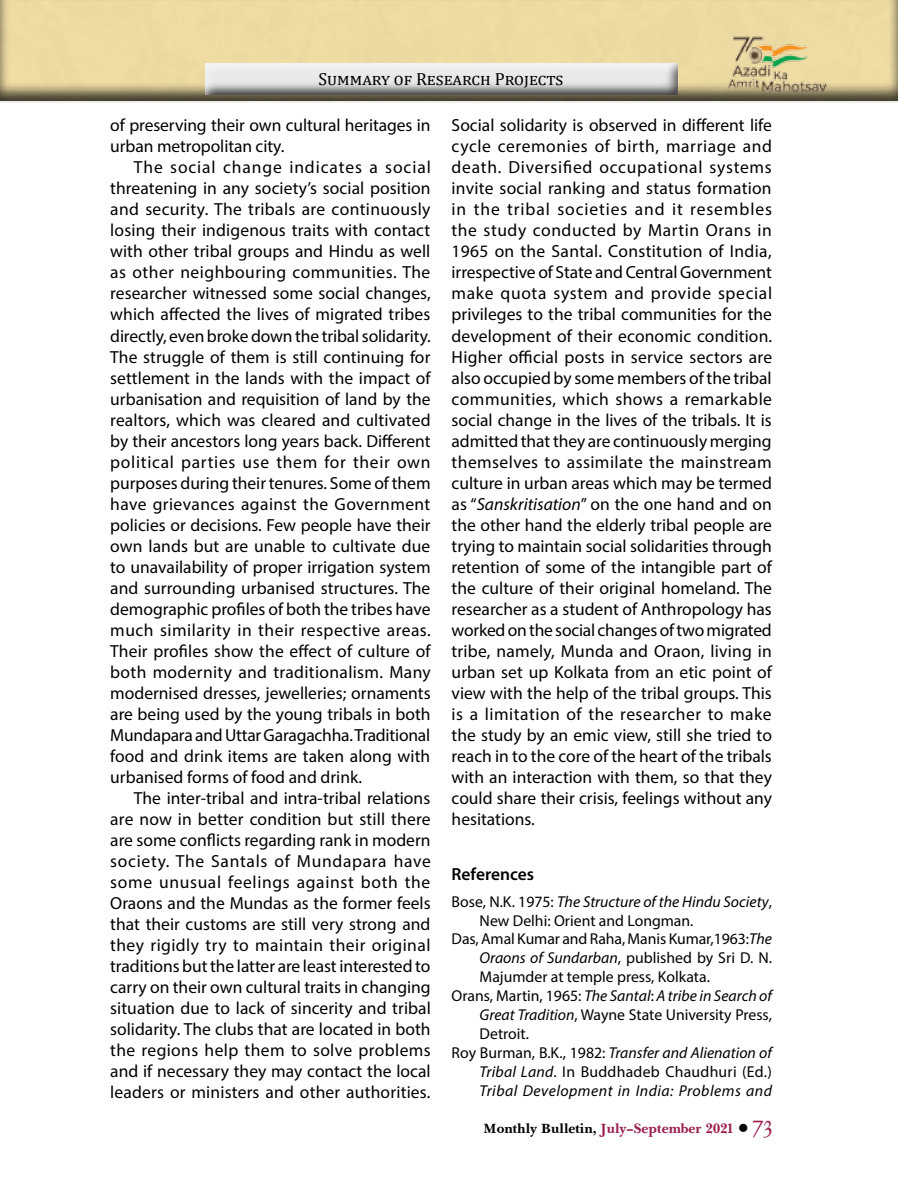
<style>
.page{position:relative;width:898px;height:1203px;background:#fff}
.page>*{position:absolute;margin:0;border:0;box-sizing:border-box;transform-origin:0 0}
.t1{font:17.5px/21px "Myriad Pro";color:#000;text-align:justify}
.t2{font:17.5px "Cambria";letter-spacing:.055em;color:#000}
.t3{font:600 17.5px "Myriad Pro";color:#000}
.t4{font:15.75px "Myriad Pro";color:#000}
.t5{font:italic 15.75px "Myriad Pro";color:#000}
.t6{font:italic 15.75px "Myriad Pro";letter-spacing:.03em;color:#000}
.t7{font:14px "Baskerville Handcut BOLD";color:#9a1c4d}
.s1{font-style:italic}
.s2{font-style:normal}
.s3{color:#000}
.s4{font-family:"Dauphin Plain";font-size:24.5px}
</style>
<div class="page">
<div style="left:0;top:0;width:898px;height:101px;background:#000;opacity:.75"></div>
<div style="left:205px;top:63px;width:475px;height:35px;background:#000;opacity:.75"></div>
<img style="left:723px;top:33px;width:107px;height:63px">
<p class="t2" style="left:319px;top:68px;width:246px">Summary of Research Projects</p>
<p class="t1" style="left:110px;top:115px;width:322px">of preserving their own cultural heritages in urban metropolitan city.</p>
<p class="t1" style="left:110px;top:157px;width:322px;text-indent:24px">The social change indicates a social threatening in any society’s social position and security. The tribals are continuously losing their indigenous traits with contact with other tribal groups and Hindu as well as other neighbouring communities. The researcher witnessed some social changes, which affected the lives of migrated tribes directly, even broke down the tribal solidarity.<br>The struggle of them is still continuing for settlement in the lands with the impact of urbanisation and requisition of land by the realtors, which was cleared and cultivated by their ancestors long years back. Different political parties use them for their own purposes during their tenures. Some of them have grievances against the Government policies or decisions. Few people have their own lands but are unable to cultivate due to unavailability of proper irrigation system and surrounding urbanised structures. The demographic profiles of both the tribes have much similarity in their respective areas.<br>Their profiles show the effect of culture of both modernity and traditionalism. Many modernised dresses, jewelleries; ornaments are being used by the young tribals in both Mundapara and Uttar Garagachha. Traditional food and drink items are taken along with urbanised forms of food and drink.</p>
<p class="t1" style="left:110px;top:787px;width:322px;text-indent:24px">The inter-tribal and intra-tribal relations are now in better condition but still there are some conflicts regarding rank in modern society. The Santals of Mundapara have some unusual feelings against both the Oraons and the Mundas as the former feels that their customs are still very strong and they rigidly try to maintain their original traditions but the latter are least interested to carry on their own cultural traits in changing situation due to lack of sincerity and tribal solidarity. The clubs that are located in both the regions help them to solve problems and if necessary they may contact the local leaders or ministers and other authorities.</p>
<p class="t1" style="left:451px;top:115px;width:322px">Social solidarity is observed in different life cycle ceremonies of birth, marriage and death. Diversified occupational systems invite social ranking and status formation in the tribal societies and it resembles the study conducted by Martin Orans in 1965 on the Santal. Constitution of India, irrespective of State and Central Government make quota system and provide special privileges to the tribal communities for the development of their economic condition.<br>Higher official posts in service sectors are also occupied by some members of the tribal communities, which shows a remarkable social change in the lives of the tribals. It is admitted that they are continuously merging themselves to assimilate the mainstream culture in urban areas which may be termed as “<span class="s1">Sanskritisation</span>” on the one hand and on the other hand the elderly tribal people are trying to maintain social solidarities through retention of some of the intangible part of the culture of their original homeland. The researcher as a student of Anthropology has worked on the social changes of two migrated tribe, namely, Munda and Oraon, living in urban set up Kolkata from an etic point of view with the help of the tribal groups. This is a limitation of the researcher to make the study by an emic view, still she tried to reach in to the core of the heart of the tribals with an interaction with them, so that they could share their crisis, feelings without any hesitations.</p>
<p class="t3" style="left:451px;top:862px;width:84px">References</p>
<p class="t5" style="left:452px;top:891px;width:322px"><span class="s2">Bose, N.K. 1975:</span> The Structure of the Hindu Society<span class="s2">,</span></p>
<p class="t4" style="left:480px;top:910px;width:215px">New Delhi: Orient and Longman.</p>
<p class="t4" style="left:452px;top:929px;width:322px">Das, Amal Kumar and Raha, Manis Kumar,1963:<span class="s1">The</span></p>
<p class="t4" style="left:480px;top:948px;width:294px"><span class="s1">Oraons of Sundarban</span>, published by Sri D. N.</p>
<p class="t4" style="left:480px;top:967px;width:232px">Majumder at temple press, Kolkata.</p>
<p class="t5" style="left:452px;top:985px;width:322px"><span class="s2">Orans, Martin, 1965:</span> The Santal<span class="s2">:</span> A tribe in Search of</p>
<p class="t4" style="left:480px;top:1004px;width:294px"><span class="s1">Great Tradition</span>, Wayne State University Press,</p>
<p class="t4" style="left:480px;top:1023px;width:51px">Detroit.</p>
<p class="t5" style="left:452px;top:1042px;width:322px"><span class="s2">Roy Burman, B.K., 1982:</span> Transfer and Alienation of</p>
<p class="t4" style="left:480px;top:1061px;width:294px"><span class="s1">Tribal Land</span>. In Buddhadeb Chaudhuri (Ed.)</p>
<p class="t6" style="left:480px;top:1080px;width:294px">Tribal Development in India: Problems and</p>
<p class="t7" style="left:483px;top:1120px;width:290px"><span class="s3">Monthly Bulletin,</span> July–September 2021 <span class="s3">●</span> <span class="s4">73</span></p>
</div>
